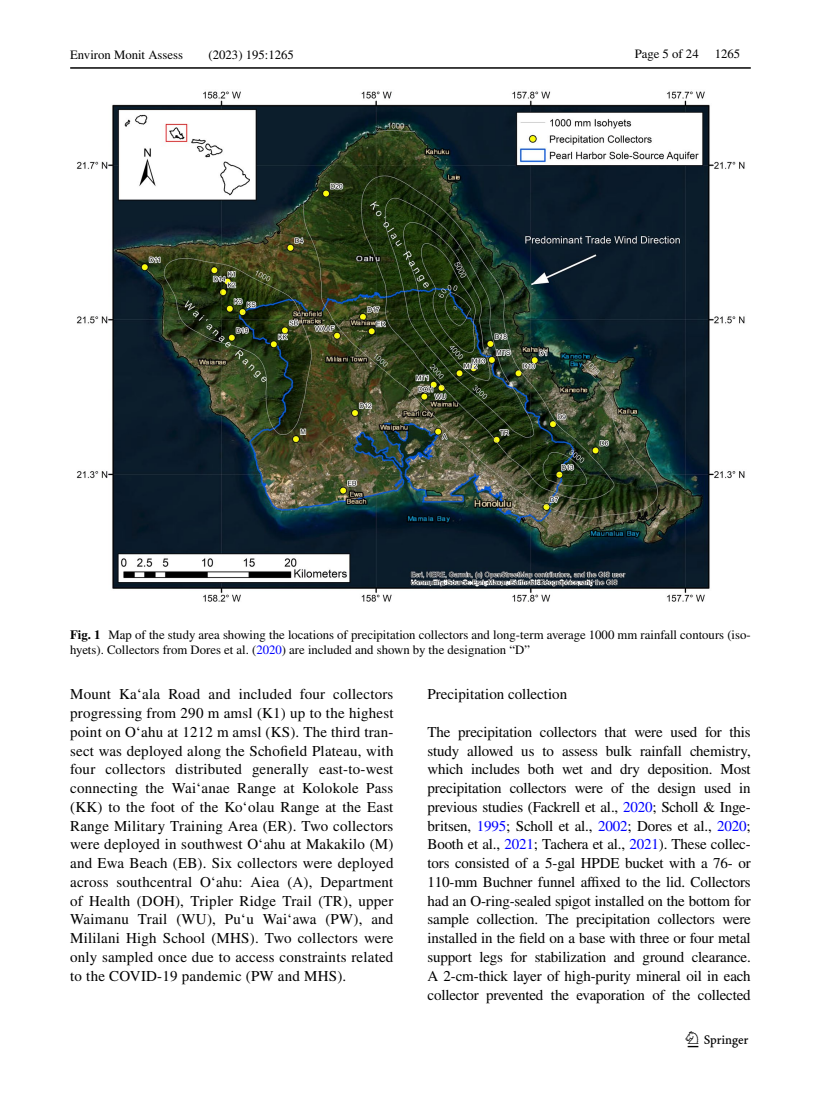
<style>
.page{position:relative;width:821px;height:1106px;background:#fff}
.page>*{position:absolute;margin:0;border:0;box-sizing:border-box;transform-origin:0 0}
.t1{font:22.5px "Springnew Regular 3";color:#000}
.t2{font:15px/18.8px "STIX";color:#000;text-align:justify}
.t3{font:12.75px/15px "STIX";color:#000}
.s1{font-weight:700}
.s2{color:#00f}
</style>
<div class="page">
<hr style="left:70px;top:67px;width:680px;height:2px;background:#000">
<img style="left:76px;top:91px;width:669px;height:511px">
<p class="t3" style="left:70px;top:48px;width:114px">Environ Monit Assess</p>
<p class="t3" style="left:209px;top:48px;width:87px">(2023) 195:1265</p>
<p class="t3" style="left:635px;top:47px;width:107px">Page 5 of 24 1265</p>
<p class="t3" style="left:70px;top:628px;width:682px"><span class="s1">Fig. 1</span> Map of the study area showing the locations of precipitation collectors and long-term average 1000 mm rainfall contours (iso&shy;hyets). Collectors from Dores et al. (<span class="s2">2020</span>) are included and shown by the designation “D”</p>
<p class="t2" style="left:70px;top:686px;width:325px">Mount Kaʻala Road and included four collectors progressing from 290 m amsl (K1) up to the highest point on Oʻahu at 1212 m amsl (KS). The third tran&shy;sect was deployed along the Schofield Plateau, with four collectors distributed generally east-to-west connecting the Waiʻanae Range at Kolokole Pass (KK) to the foot of the Koʻolau Range at the East Range Military Training Area (ER). Two collectors were deployed in southwest Oʻahu at Makakilo (M) and Ewa Beach (EB). Six collectors were deployed across southcentral Oʻahu: Aiea (A), Department of Health (DOH), Tripler Ridge Trail (TR), upper Waimanu Trail (WU), Puʻu Waiʻawa (PW), and Mililani High School (MHS). Two collectors were only sampled once due to access constraints related to the COVID-19 pandemic (PW and MHS).</p>
<p class="t2" style="left:427px;top:686px;width:141px">Precipitation collection</p>
<p class="t2" style="left:427px;top:723px;width:325px">The precipitation collectors that were used for this study allowed us to assess bulk rainfall chemistry, which includes both wet and dry deposition. Most precipitation collectors were of the design used in previous studies (Fackrell et al., <span class="s2">2020</span>; Scholl &amp; Inge&shy;britsen, <span class="s2">1995</span>; Scholl et al., <span class="s2">2002</span>; Dores et al., <span class="s2">2020</span>; Booth et al., <span class="s2">2021</span>; Tachera et al., <span class="s2">2021</span>). These collec&shy;tors consisted of a 5-gal HPDE bucket with a 76- or 110-mm Buchner funnel affixed to the lid. Collectors had an O-ring-sealed spigot installed on the bottom for sample collection. The precipitation collectors were installed in the field on a base with three or four metal support legs for stabilization and ground clearance.<br>A 2-cm-thick layer of high-purity mineral oil in each collector prevented the evaporation of the collected</p>
<h1 class="t1" style="left:687px;top:1031px;width:62px">1 3</h1>
</div>
